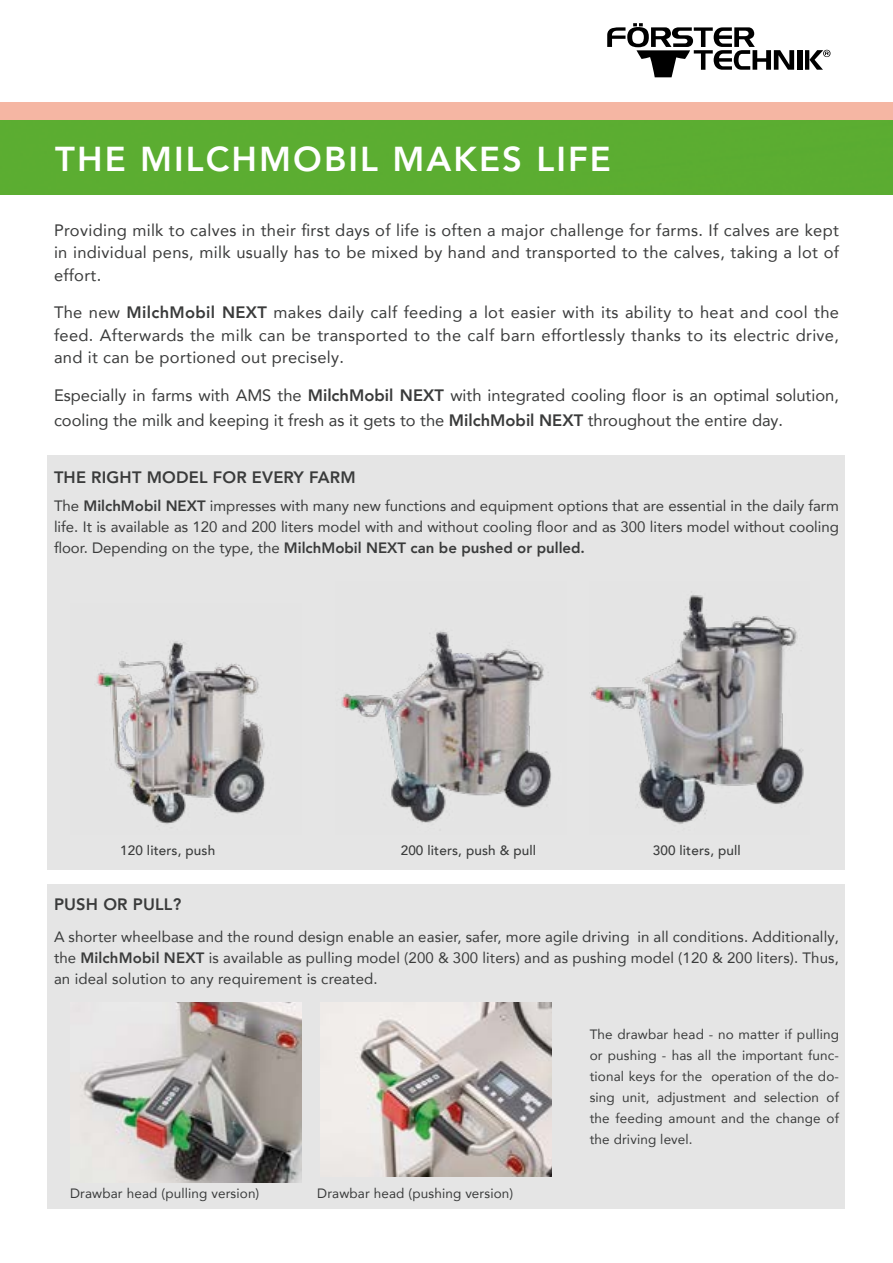
<style>
.page{position:relative;width:893px;height:1263px;background:#fff}
.page>*{position:absolute;margin:0;border:0;box-sizing:border-box;transform-origin:0 0}
.t1{font:800 34.5px "Avenir LT Com";letter-spacing:.06em;color:#fff}
.t2{font:16.5px/22.5px "Avenir LT Com";color:#3a3b3b;text-align:justify}
.t3{font:800 16.5px "Avenir LT Com";letter-spacing:.01em;color:#3a3b3b}
.t4{font:15px/21px "Avenir LT Com";color:#3a3b3b;text-align:justify}
.t5{font:13.5px/21px "Avenir LT Com";letter-spacing:.01em;color:#3a3b3b;text-align:justify}
.t6{font:500 13.5px "Avenir LT Com";letter-spacing:.01em;color:#3a3b3b}
.s1{font-weight:800}
</style>
<div class="page">
<div style="left:48px;top:884px;width:797px;height:325px;background:#e5e5e5"></div>
<img style="left:321px;top:1002px;width:230px;height:174px">
<img style="left:82px;top:1002px;width:219px;height:180px">
<div style="left:48px;top:455px;width:797px;height:415px;background:#e5e5e5"></div>
<img style="left:97px;top:641px;width:168px;height:183px">
<img style="left:590px;top:591px;width:214px;height:233px">
<img style="left:341px;top:631px;width:211px;height:192px">
<div style="left:797px;top:50px;width:5px;height:20px;background:#000"></div>
<svg style="left:607px;top:23px;width:187px;height:54px"></svg>
<svg style="left:805px;top:50px;width:25px;height:20px"></svg>
<div style="left:0;top:102px;width:893px;height:19px;background:#f5b6a3"></div>
<div style="left:0;top:121px;width:893px;height:74px;background:#5bad31"></div>
<h1 class="t1" style="left:55px;top:139px;width:557px">THE MILCHMOBIL MAKES LIFE</h1>
<p class="t2" style="left:54px;top:219px;width:786px">Providing milk to calves in their first days of life is often a major challenge for farms. If calves are kept in individual pens, milk usually has to be mixed by hand and transported to the calves, taking a lot of effort.</p>
<p class="t2" style="left:54px;top:301px;width:786px">The new <span class="s1">MilchMobil NEXT</span> makes daily calf feeding a lot easier with its ability to heat and cool the feed. Afterwards the milk can be transported to the calf barn effortlessly thanks to its electric drive, and it can be portioned out precisely.</p>
<p class="t2" style="left:54px;top:382px;width:786px;line-height:25.5px">Especially in farms with AMS the <span class="s1">MilchMobil NEXT</span> with integrated cooling floor is an optimal solution, cooling the milk and keeping it fresh as it gets to the <span class="s1">MilchMobil NEXT</span> throughout the entire day.</p>
<p class="t3" style="left:54px;top:467px;width:303px">THE RIGHT MODEL FOR EVERY FARM</p>
<p class="t4" style="left:54px;top:495px;width:786px">The <span class="s1">MilchMobil NEXT</span> impresses with many new functions and equipment options that are essential in the daily farm life. It is available as 120 and 200 liters model with and without cooling floor and as 300 liters model without cooling floor. Depending on the type, the <span class="s1">MilchMobil NEXT can be pushed or pulled.</span></p>
<p class="t6" style="left:120px;top:842px;width:97px">120 liters, push</p>
<p class="t6" style="left:401px;top:842px;width:137px">200 liters, push &amp; pull</p>
<p class="t6" style="left:653px;top:842px;width:90px">300 liters, pull</p>
<p class="t3" style="left:54px;top:895px;width:129px">PUSH OR PULL?</p>
<p class="t4" style="left:54px;top:926px;width:786px">A shorter wheelbase and the round design enable an easier, safer, more agile driving in all conditions. Additionally, the <span class="s1">MilchMobil NEXT</span> is available as pulling model (200 &amp; 300 liters) and as pushing model (120 &amp; 200 liters). Thus, an ideal solution to any requirement is created.</p>
<p class="t5" style="left:70px;top:1183px;width:191px">Drawbar head (pulling version)</p>
<p class="t5" style="left:317px;top:1183px;width:198px">Drawbar head (pushing version)</p>
<p class="t5" style="left:590px;top:1023px;width:251px">The drawbar head - no matter if pulling or pushing - has all the important func&shy;tional keys for the operation of the do&shy;sing unit, adjustment and selection of the feeding amount and the change of the driving level.</p>
</div>
